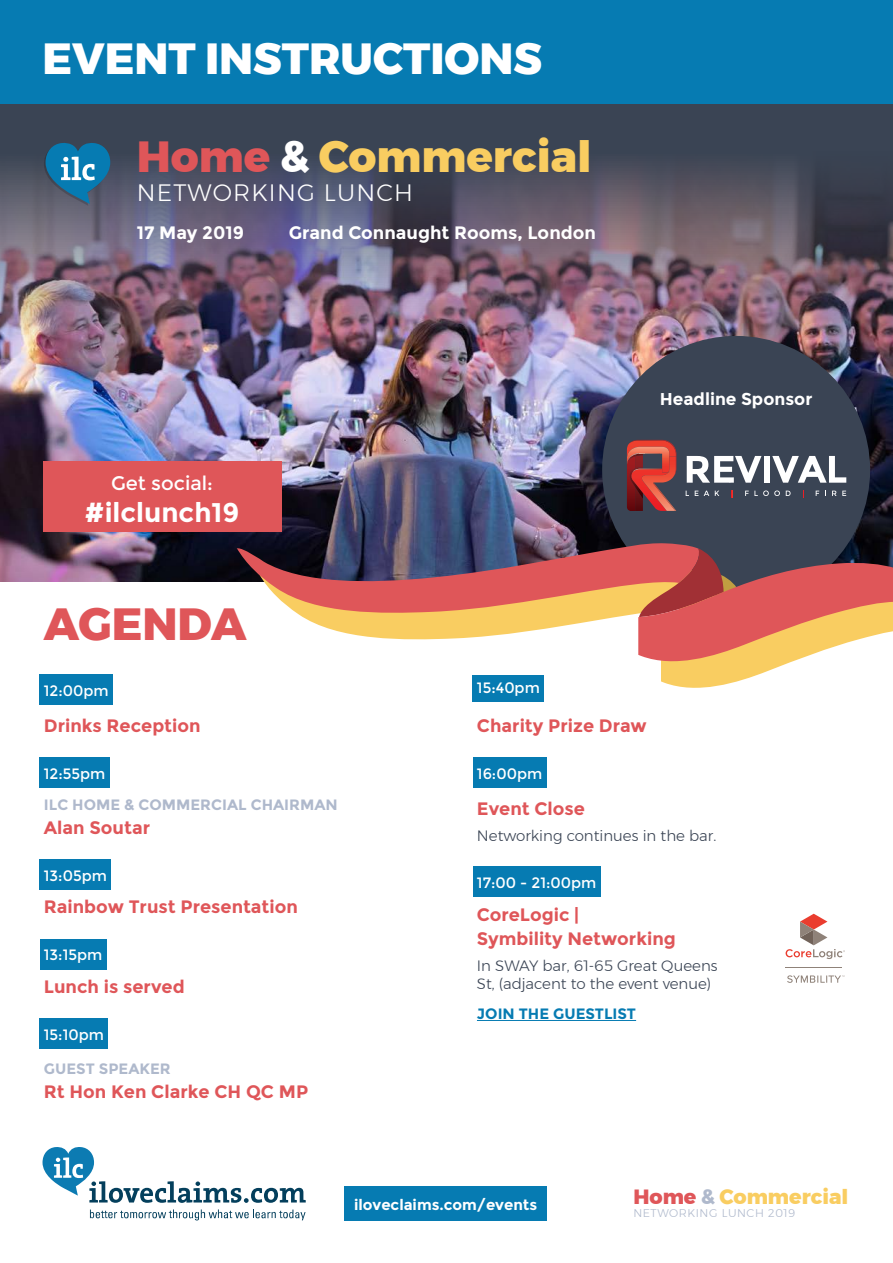
<style>
.page{position:relative;width:893px;height:1263px;background:#fff}
.page>*{position:absolute;margin:0;border:0;box-sizing:border-box;transform-origin:0 0}
.t1{font:800 45px "Montserrat";color:#df5659}
.t2{font:800 43.5px "Montserrat";color:#fff}
.t3{font:800 43.5px "Montserrat";color:#f9cd61}
.Copy_para{font:700 27px "Montserrat";color:#fff}
.t4{font:300 23.7px "Montserrat";letter-spacing:.05em;color:#fff}
.t5{font:800 20.55px "Montserrat";color:#f9cd61}
.Copy_para-2{font:19.5px "Montserrat";color:#fff}
.t6{font:700 18px/24px "Montserrat";color:#df5659}
.t7{font:700 18px "Montserrat";color:#fff}
.Copy_para-3{font:700 17.1px "Montserrat";color:#fff}
.t8{font:300 15px/18px "Montserrat";color:#3a4454}
.t9{font:15px "Montserrat";color:#fff}
.t10{font:700 15px "Montserrat";color:#afb9cc}
.Copy_para-4{font:700 15px "Montserrat";color:#fff}
.t11{font:700 15px "Montserrat";color:#067bb2}
.t12{font:300 11.25px "Montserrat";letter-spacing:.05em;color:#afb9cc}
.s1{color:#df5659}
.s2{color:#fff}
.s3{color:#afb9cc}
</style>
<div class="page">
<div style="left:40px;top:675px;width:73px;height:30px;background:#067bb2"></div>
<div style="left:40px;top:757px;width:70px;height:31px;background:#067bb2"></div>
<div style="left:40px;top:859px;width:71px;height:31px;background:#067bb2"></div>
<div style="left:40px;top:939px;width:67px;height:30px;background:#067bb2"></div>
<div style="left:40px;top:1018px;width:68px;height:31px;background:#067bb2"></div>
<div style="left:473px;top:675px;width:71px;height:26px;background:#067bb2"></div>
<div style="left:473px;top:757px;width:74px;height:31px;background:#067bb2"></div>
<div style="left:473px;top:866px;width:128px;height:31px;background:#067bb2"></div>
<hr style="left:477px;top:1020px;width:159px;height:1px;background:#067bb2">
<div style="left:0;top:0;width:893px;height:582px;background:#3a4454"></div>
<img style="left:0;top:160px;width:893px;height:422px">
<div style="left:0;top:0;width:893px;height:103px;background:#067bb2"></div>
<svg style="left:44px;top:143px;width:66px;height:63px;background:#36789c"></svg>
<div style="left:344px;top:1186px;width:203px;height:34px;background:#067bb2"></div>
<div style="left:43px;top:461px;width:238px;height:71px;background:#df5659"></div>
<svg style="left:43px;top:1147px;width:263px;height:56px"></svg>
<svg style="left:90px;top:1209px;width:216px;height:11px"></svg>
<div style="left:602px;top:336px;width:268px;height:268px;background:#3a4454;border-radius:50%"></div>
<svg style="left:627px;top:440px;width:50px;height:71px"></svg>
<img style="left:653px;top:482px;width:23px;height:29px">
<svg style="left:687px;top:456px;width:74px;height:27px"></svg>
<div style="left:764px;top:456px;width:6px;height:27px;background:#fff"></div>
<svg style="left:772px;top:456px;width:74px;height:27px"></svg>
<svg style="left:695px;top:491px;width:3px;height:5px"></svg>
<svg style="left:704px;top:491px;width:5px;height:5px"></svg>
<svg style="left:715px;top:491px;width:4px;height:5px"></svg>
<svg style="left:745px;top:490px;width:35px;height:6px"></svg>
<svg style="left:786px;top:491px;width:4px;height:5px"></svg>
<svg style="left:832px;top:491px;width:14px;height:5px"></svg>
<svg style="left:237px;top:542px;width:656px;height:153px"></svg>
<hr style="left:786px;top:967px;width:56px;height:1px;background:#8f8279">
<svg style="left:786px;top:914px;width:59px;height:45px"></svg>
<svg style="left:787px;top:975px;width:57px;height:8px"></svg>
<p class="t2" style="left:43px;top:23px;width:501px">EVENT INSTRUCTIONS</p>
<p class="t3" style="left:137px;top:122px;width:456px"><span class="s1">Home</span> <span class="s2">&amp;</span> Commercial</p>
<p class="t4" style="left:137px;top:174px;width:278px">NETWORKING LUNCH</p>
<p class="t7" style="left:137px;top:221px;width:109px">17 May 2019</p>
<p class="t7" style="left:289px;top:221px;width:309px">Grand Connaught Rooms, London</p>
<p class="Copy_para-2" style="left:111px;top:472px;width:103px">Get social:</p>
<p class="Copy_para" style="left:85px;top:496px;width:156px">#ilclunch19</p>
<p class="t1" style="left:44px;top:588px;width:204px">AGENDA</p>
<p class="Copy_para-3" style="left:660px;top:388px;width:154px">Headline Sponsor</p>
<p class="t9" style="left:44px;top:682px;width:66px">12:00pm</p>
<p class="t6" style="left:44px;top:713px;width:158px">Drinks Reception</p>
<p class="t9" style="left:44px;top:765px;width:63px">12:55pm</p>
<p class="t10" style="left:44px;top:795px;width:295px">ILC HOME &amp; COMMERCIAL CHAIRMAN</p>
<p class="t6" style="left:44px;top:815px;width:108px">Alan Soutar</p>
<p class="t9" style="left:44px;top:867px;width:65px">13:05pm</p>
<p class="t6" style="left:44px;top:895px;width:256px">Rainbow Trust Presentation</p>
<p class="t9" style="left:44px;top:946px;width:60px">13:15pm</p>
<p class="t6" style="left:44px;top:975px;width:142px">Lunch is served</p>
<p class="t9" style="left:44px;top:1026px;width:62px">15:10pm</p>
<p class="t10" style="left:44px;top:1060px;width:128px">GUEST SPEAKER</p>
<p class="t6" style="left:44px;top:1080px;width:266px">Rt Hon Ken Clarke CH QC MP</p>
<p class="t9" style="left:477px;top:679px;width:64px">15:40pm</p>
<p class="t6" style="left:477px;top:714px;width:171px">Charity Prize Draw</p>
<p class="t9" style="left:477px;top:765px;width:67px">16:00pm</p>
<p class="t6" style="left:477px;top:796px;width:109px">Event Close</p>
<p class="t8" style="left:477px;top:826px;width:241px">Networking continues in the bar.</p>
<p class="t9" style="left:477px;top:874px;width:121px">17:00 - 21:00pm</p>
<p class="t6" style="left:477px;top:902px;width:200px">CoreLogic |<br>Symbility Networking</p>
<p class="t8" style="left:477px;top:957px;width:242px">In SWAY bar, 61-65 Great Queens<br>St, (adjacent to the event venue)</p>
<p class="t11" style="left:477px;top:1005px;width:161px">JOIN THE GUESTLIST</p>
<p class="Copy_para-4" style="left:354px;top:1196px;width:184px">iloveclaims.com/events</p>
<p class="t5" style="left:633px;top:1180px;width:217px"><span class="s1">Home</span> <span class="s3">&amp;</span> Commercial</p>
<p class="t12" style="left:633px;top:1204px;width:163px">NETWORKING LUNCH 2019</p>
</div>
